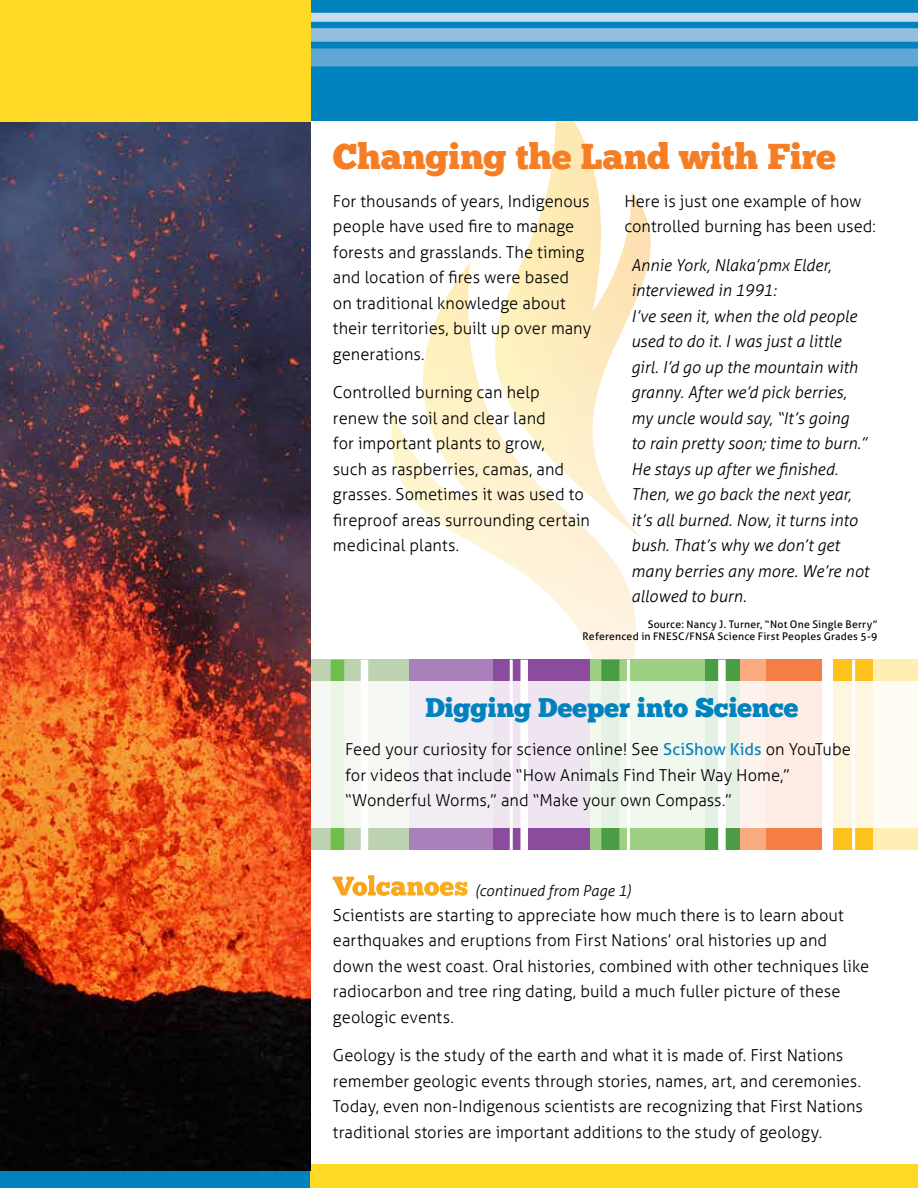
<style>
.page{position:relative;width:918px;height:1188px;background:#fff}
.page>*{position:absolute;margin:0;border:0;box-sizing:border-box;transform-origin:0 0}
.t1{font:36px "Chunk Five";letter-spacing:-.005em;color:#f57e25}
.t2{font:27px "Chunk Five";color:#0082be}
.t3{font:300 16.5px/25.5px "Aller";color:#000}
.t4{font:italic 300 16.5px/25.5px "Aller";color:#000}
.t5{font:italic 300 15px "Aller";letter-spacing:.005em;color:#000}
.t6{font:10.5px/12.8px "Aller";letter-spacing:.02em;color:#000;text-align:right}
.s1{font-weight:400;color:#0082be}
.s2{font-family:"Chunk Five";font-weight:400;font-style:normal;font-size:27px;color:#fff}
</style>
<div class="page">
<svg style="left:522px;top:122px;width:129px;height:140px"></svg>
<svg style="left:390px;top:262px;width:262px;height:398px"></svg>
<div style="left:873px;top:660px;width:45px;height:190px;background:#ffefb5"></div>
<div style="left:589px;top:660px;width:117px;height:190px;background:#9dd083"></div>
<div style="left:706px;top:660px;width:37px;height:190px;background:#4b9d45"></div>
<div style="left:718px;top:660px;width:8px;height:190px;background:#fff"></div>
<div style="left:601px;top:660px;width:18px;height:190px;background:#4b9d45"></div>
<hr style="left:627px;top:660px;width:3px;height:190px;background:#fff">
<div style="left:765px;top:660px;width:56px;height:190px;background:#f47e43"></div>
<div style="left:833px;top:660px;width:40px;height:190px;background:#fec21c"></div>
<div style="left:740px;top:660px;width:26px;height:190px;background:#f9aa7e"></div>
<hr style="left:852px;top:660px;width:3px;height:190px;background:#fff">
<div style="left:492px;top:660px;width:98px;height:190px;background:#8b4c9e"></div>
<hr style="left:510px;top:660px;width:3px;height:190px;background:#fff">
<div style="left:520px;top:660px;width:8px;height:190px;background:#fff"></div>
<div style="left:408px;top:660px;width:84px;height:190px;background:#a980b9"></div>
<div style="left:266px;top:660px;width:142px;height:190px;background:#bdd2b0"></div>
<div style="left:361px;top:660px;width:7px;height:190px;background:#fff"></div>
<div style="left:331px;top:660px;width:13px;height:190px;background:#6dbe4b"></div>
<svg style="left:310px;top:681px;width:607px;height:147px;background:#f4f2ee"></svg>
<div style="left:307px;top:0;width:611px;height:122px;background:#0082be"></div>
<div style="left:310px;top:13px;width:608px;height:9px;background:#c8dbed"></div>
<div style="left:310px;top:28px;width:608px;height:14px;background:#95bedf"></div>
<div style="left:310px;top:49px;width:608px;height:18px;background:#61a7d3"></div>
<div style="left:0;top:1164px;width:311px;height:24px;background:#0082be"></div>
<div style="left:310px;top:1164px;width:608px;height:24px;background:#fed925"></div>
<img style="left:0;top:122px;width:310px;height:1049px">
<div style="left:0;top:0;width:310px;height:122px;background:#fed925"></div>
<h1 class="t1" style="left:333px;top:135px;width:504px">Changing the Land with Fire</h1>
<p class="t3" style="left:333px;top:188px;width:260px">For thousands of years, Indigenous people have used fire to manage forests and grasslands. The timing and location of fires were based on traditional knowledge about their territories, built up over many generations.</p>
<p class="t3" style="left:333px;top:380px;width:259px">Controlled burning can help<br>renew the soil and clear land<br>for important plants to grow,<br>such as raspberries, camas, and grasses. Sometimes it was used to fireproof areas surrounding certain medicinal plants.</p>
<p class="t3" style="left:624px;top:188px;width:253px">Here is just one example of how controlled burning has been used:</p>
<p class="t4" style="left:631px;top:252px;width:239px">Annie York, Nlaka’pmx Elder, interviewed in 1991:<br>I’ve seen it, when the old people used to do it. I was just a little girl. I’d go up the mountain with granny. After we’d pick berries, my uncle would say, “It’s going<br>to rain pretty soon; time to burn.”<br>He stays up after we finished.<br>Then, we go back the next year, it’s all burned. Now, it turns into bush. That’s why we don’t get many berries any more. We’re not allowed to burn.</p>
<p class="t6" style="left:583px;top:618px;width:296px">Source: Nancy J. Turner, “Not One Single Berry”<br>Referenced in FNESC/FNSA Science First Peoples Grades 5-9</p>
<h2 class="t2" style="left:425px;top:691px;width:375px">Digging Deeper into Science</h2>
<p class="t3" style="left:345px;top:737px;width:507px">Feed your curiosity for science online! See <span class="s1">SciShow Kids</span> on YouTube for videos that include “How Animals Find Their Way Home,” “Wonderful Worms,” and “Make your own Compass.”</p>
<p class="t5" style="left:333px;top:881px;width:300px"><span class="s2">Volcanoes</span> (continued from Page 1)</p>
<p class="t3" style="left:333px;top:902px;width:538px">Scientists are starting to appreciate how much there is to learn about earthquakes and eruptions from First Nations’ oral histories up and down the west coast. Oral histories, combined with other techniques like radiocarbon and tree ring dating, build a much fuller picture of these geologic events.</p>
<p class="t3" style="left:333px;top:1043px;width:532px">Geology is the study of the earth and what it is made of. First Nations remember geologic events through stories, names, art, and ceremonies.<br>Today, even non-Indigenous scientists are recognizing that First Nations traditional stories are important additions to the study of geology.</p>
</div>
